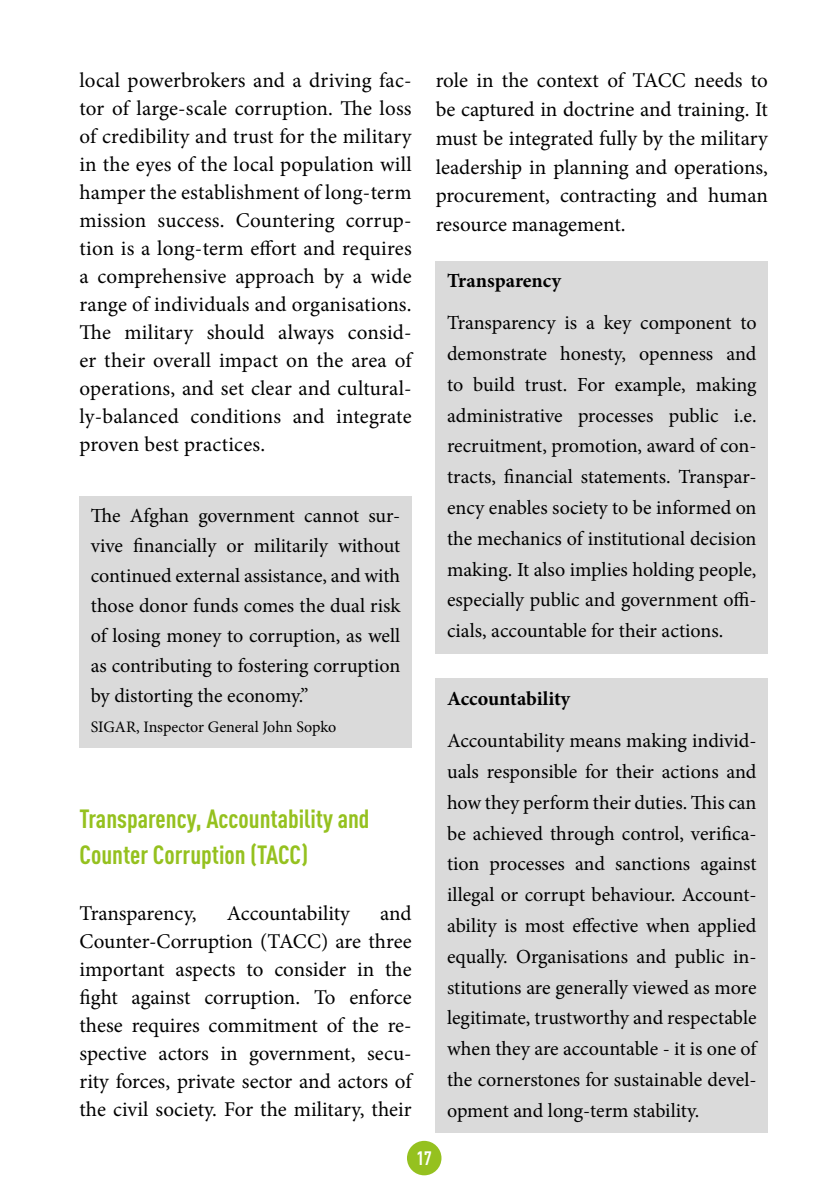
<style>
.page{position:relative;width:840px;height:1191px;background:#fff}
.page>*{position:absolute;margin:0;border:0;box-sizing:border-box;transform-origin:0 0}
.t1{font:700 26px/36px "DIN Cond";color:#95c11f}
.t2{font:21px/28px "Minion Pro";color:#000;text-align:justify}
.t3{font:20px/30.8px "Minion Pro";letter-spacing:-.005em;color:#000;text-align:justify}
.t4{font:700 20px "Minion Pro";letter-spacing:-.005em;color:#000}
.t5{font:700 19.2px "DIN Cond";color:#fff}
.t6{font:16px "Minion Pro";letter-spacing:-.005em;color:#000}
</style>
<div class="page">
<div style="left:407px;top:1140px;width:34px;height:35px;background:#95c11f;border-radius:50%"></div>
<div style="left:79px;top:496px;width:332px;height:223px;background:#dadada"></div>
<div style="left:79px;top:709px;width:332px;height:39px;background:#dadada"></div>
<div style="left:435px;top:261px;width:332px;height:42px;background:#dadada"></div>
<div style="left:435px;top:303px;width:332px;height:351px;background:#dadada"></div>
<div style="left:435px;top:678px;width:332px;height:43px;background:#dadada"></div>
<div style="left:435px;top:721px;width:332px;height:412px;background:#dadada"></div>
<p class="t2" style="left:79px;top:67px;width:333px">local powerbrokers and a driving fac&shy;tor of large-scale corruption. The loss of credibility and trust for the military in the eyes of the local population will hamper the establishment of long-term mission success. Countering corrup&shy;tion is a long-term effort and requires a comprehensive approach by a wide range of individuals and organisations.<br>The military should always consid&shy;er their overall impact on the area of operations, and set clear and cultural&shy;ly-balanced conditions and integrate proven best practices.</p>
<p class="t3" style="left:91px;top:501px;width:311px;line-height:30px">The Afghan government cannot sur&shy;vive financially or militarily without continued external assistance, and with those donor funds comes the dual risk of losing money to corruption, as well as contributing to fostering corruption by distorting the economy.”</p>
<p class="t6" style="left:91px;top:716px;width:247px">SIGAR, Inspector General John Sopko</p>
<h1 class="t1" style="left:79px;top:800px;width:291px">Transparency, Accountability and<br>Counter Corruption (TACC)</h1>
<p class="t2" style="left:79px;top:899px;width:119px">Transparency,</p>
<p class="t2" style="left:227px;top:899px;width:124px">Accountability</p>
<p class="t2" style="left:79px;top:899px;width:333px;text-indent:300px">and Counter-Corruption (TACC) are three important aspects to consider in the fight against corruption. To enforce these requires commitment of the re&shy;spective actors in government, secu&shy;rity forces, private sector and actors of the civil society. For the military, their</p>
<p class="t2" style="left:435px;top:66px;width:333px;line-height:28.8px">role in the context of TACC needs to be captured in doctrine and training. It must be integrated fully by the military leadership in planning and operations, procurement, contracting and human resource management.</p>
<p class="t4" style="left:447px;top:266px;width:116px">Transparency</p>
<p class="t3" style="left:447px;top:308px;width:311px">Transparency is a key component to demonstrate honesty, openness and to build trust. For example, making administrative processes public i.e. recruitment, promotion, award of con&shy;tracts, financial statements. Transpar&shy;ency enables society to be informed on the mechanics of institutional decision making. It also implies holding people, especially public and government offi&shy;cials, accountable for their actions.</p>
<p class="t4" style="left:447px;top:684px;width:125px">Accountability</p>
<p class="t3" style="left:447px;top:725px;width:311px">Accountability means making individ&shy;uals responsible for their actions and how they perform their duties. This can be achieved through control, verifica&shy;tion processes and sanctions against illegal or corrupt behaviour. Account&shy;ability is most effective when applied equally. Organisations and public in&shy;stitutions are generally viewed as more legitimate, trustworthy and respectable when they are accountable - it is one of the cornerstones for sustainable devel&shy;opment and long-term stability.</p>
<p class="t5" style="left:416px;top:1146px;width:17px">17</p>
</div>
